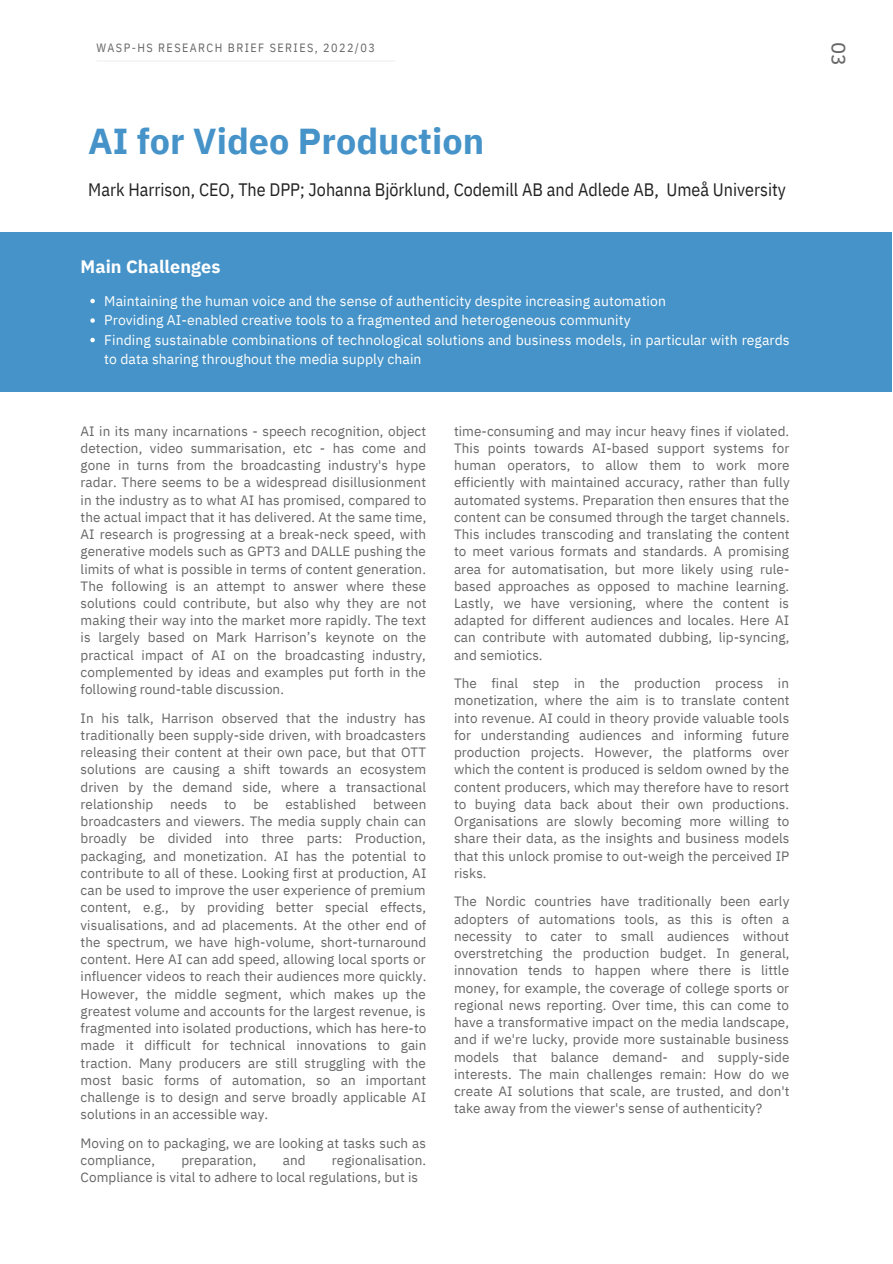
<style>
.page{position:relative;width:893px;height:1264px;background:#fff}
.page>*{position:absolute;margin:0;border:0;box-sizing:border-box;transform-origin:0 0}
.t1{font:700 36px "IBM Plex Sans";color:#4593c8}
.t2{font:19.8px "Clear Sans";color:#666}
.t3{font:18px "IBM Plex Sans Cond";color:#222}
.t4{font:700 18px "IBM Plex Sans";letter-spacing:.005em;color:#fff}
.t5{font:13.95px/19.5px "IBM Plex Sans";letter-spacing:.005em;color:#fff}
.t6{font:13.5px/17.2px "IBM Plex Sans";letter-spacing:.005em;color:#666;text-align:justify}
.t7{font:12px "IBM Plex Sans Cond";letter-spacing:.12em;color:#666}
</style>
<div class="page">
<div style="left:0;top:232px;width:891px;height:159px;background:#4593c8"></div>
<svg style="left:90px;top:299px;width:5px;height:4px"></svg>
<svg style="left:90px;top:318px;width:5px;height:5px"></svg>
<svg style="left:90px;top:338px;width:5px;height:4px"></svg>
<hr style="left:97px;top:60px;width:298px;height:2px;background:#d9d9d9">
<p class="t7" style="left:96px;top:40px;width:280px">WASP-HS RESEARCH BRIEF SERIES, 2022/03</p>
<h1 class="t1" style="left:88px;top:117px;width:397px">AI for Video Production</h1>
<h3 class="t3" style="left:88px;top:178px;width:699px">Mark Harrison, CEO, The DPP; Johanna Björklund, Codemill AB and Adlede AB, Umeå University</h3>
<h3 class="t4" style="left:81px;top:255px;width:141px">Main Challenges</h3>
<p class="t5" style="left:104px;top:290px;width:687px">Maintaining the human voice and the sense of authenticity despite increasing automation<br>Providing AI-enabled creative tools to a fragmented and heterogeneous community<br>Finding sustainable combinations of technological solutions and business models, in particular with regards to data sharing throughout the media supply chain</p>
<p class="t6" style="left:81px;top:422px;width:347px">AI in its many incarnations - speech recognition, object detection, video summarisation, etc - has come and gone in turns from the broadcasting industry's hype radar. There seems to be a widespread disillusionment in the industry as to what AI has promised, compared to the actual impact that it has delivered. At the same time, AI research is progressing at a break-neck speed, with generative models such as GPT3 and DALLE pushing the limits of what is possible in terms of content generation.<br>The following is an attempt to answer where these solutions could contribute, but also why they are not making their way into the market more rapidly. The text is largely based on Mark Harrison’s keynote on the practical impact of AI on the broadcasting industry, complemented by ideas and examples put forth in the following round-table discussion.</p>
<p class="t6" style="left:81px;top:709px;width:347px">In his talk, Harrison observed that the industry has traditionally been supply-side driven, with broadcasters releasing their content at their own pace, but that OTT solutions are causing a shift towards an ecosystem driven by the demand side, where a transactional relationship needs to be established between broadcasters and viewers. The media supply chain can broadly be divided into three parts: Production, packaging, and monetization. AI has the potential to contribute to all of these. Looking first at production, AI can be used to improve the user experience of premium content, e.g., by providing better special effects, visualisations, and ad placements. At the other end of the spectrum, we have high-volume, short-turnaround content. Here AI can add speed, allowing local sports or influencer videos to reach their audiences more quickly.<br>However, the middle segment, which makes up the greatest volume and accounts for the largest revenue, is fragmented into isolated productions, which has here-to made it difficult for technical innovations to gain traction. Many producers are still struggling with the most basic forms of automation, so an important challenge is to design and serve broadly applicable AI solutions in an accessible way.</p>
<p class="t6" style="left:81px;top:1134px;width:347px">Moving on to packaging, we are looking at tasks such as compliance,</p>
<p class="t6" style="left:81px;top:1151px;width:347px;text-indent:251px">regionalisation.<br>Compliance is vital to adhere to local regulations, but is</p>
<p class="t6" style="left:181px;top:1151px;width:77px">preparation,</p>
<p class="t6" style="left:283px;top:1151px;width:24px">and</p>
<p class="t6" style="left:454px;top:422px;width:337px">time-consuming and may incur heavy fines if violated.<br>This points towards AI-based support systems for human operators, to allow them to work more efficiently with maintained accuracy, rather than fully automated systems. Preparation then ensures that the content can be consumed through the target channels.<br>This includes transcoding and translating the content to meet various formats and standards. A promising area for automatisation, but more likely using rule&shy;based approaches as opposed to machine learning.<br>Lastly, we have versioning, where the content is adapted for different audiences and locales. Here AI can contribute with automated dubbing, lip-syncing, and semiotics.</p>
<p class="t6" style="left:454px;top:674px;width:337px">The final step in the production process in monetization, where the aim is to translate content into revenue. AI could in theory provide valuable tools for understanding audiences and informing future production projects. However, the platforms over which the content is produced is seldom owned by the content producers, which may therefore have to resort to buying data back about their own productions.<br>Organisations are slowly becoming more willing to share their data, as the insights and business models that this unlock promise to out-weigh the perceived IP risks.</p>
<p class="t6" style="left:454px;top:892px;width:337px">The Nordic countries have traditionally been early adopters of automations tools, as this is often a necessity to cater to small audiences without overstretching the production budget. In general, innovation tends to happen where there is little money, for example, the coverage of college sports or regional news reporting. Over time, this can come to have a transformative impact on the media landscape, and if we're lucky, provide more sustainable business models that balance demand- and supply-side interests. The main challenges remain: How do we create AI solutions that scale, are trusted, and don't take away from the viewer's sense of authenticity?</p>
<h2 class="t2" style="left:853px;top:42px;width:25px;rotate:90deg">03</h2>
</div>
